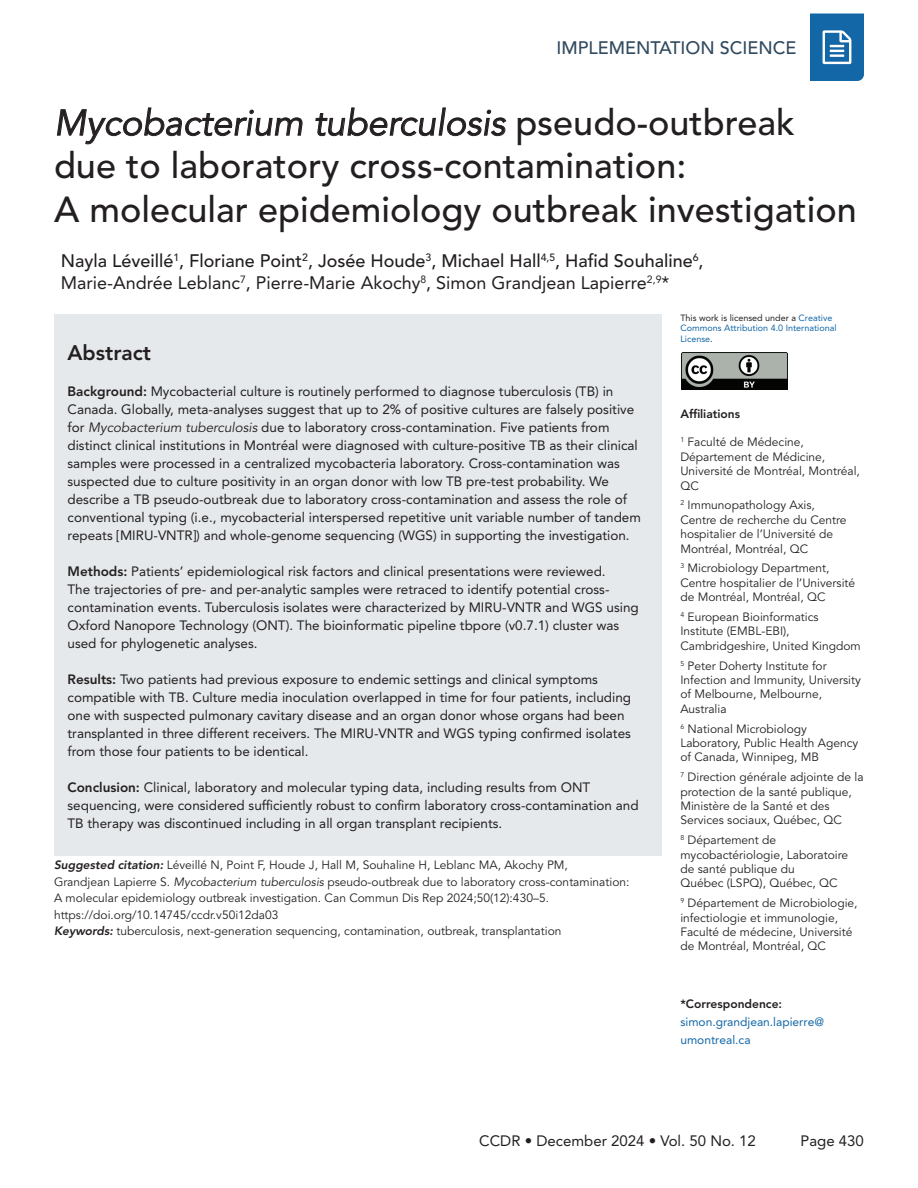
<style>
.page{position:relative;width:918px;height:1188px;background:#fff}
.page>*{position:absolute;margin:0;border:0;box-sizing:border-box;transform-origin:0 0}
.t1{font:500 36px/43.2px "Avenir LT Std";color:#231f20}
.t2{font:800 21px "Avenir LT Std";color:#231f20}
.t3{font:500 18px/21.6px "Avenir LT Std";color:#231f20}
.t4{font:500 18px "Avenir LT Std";color:#314a5f}
.t5{font:15px "Avenir LT Std";color:#231f20}
.t6{font:13.5px/18px "Avenir LT Std";color:#231f20}
.t7{font:12px/14.4px "Avenir LT Std";color:#231f20}
.t8{font:12px/18px "Avenir LT Std";color:#1367a7}
.t9{font:800 12px "Avenir LT Std";color:#231f20}
.t10{font:9px/10.5px "Avenir LT Std";color:#1367a7}
.s1{font-weight:400;font-style:italic}
.s2{font-weight:400}
.s3{font-weight:800}
.s4{font-style:italic}
.s5{font-weight:800;font-style:italic}
.s6{color:#231f20}
</style>
<div class="page">
<svg style="left:810px;top:14px;width:54px;height:67px"></svg>
<div style="left:54px;top:314px;width:608px;height:541px;background:#e5e9eb"></div>
<img style="left:682px;top:352px;width:105px;height:37px">
<h3 class="t4" style="left:557px;top:37px;width:241px">IMPLEMENTATION SCIENCE</h3>
<h1 class="t1" style="left:54px;top:102px;width:804px"><span class="s1">Mycobacterium tuberculosis</span> pseudo-outbreak due to laboratory cross-contamination:<br>A molecular epidemiology outbreak investigation</h1>
<h3 class="t3" style="left:61px;top:251px;width:644px">Nayla Léveillé<sup>1</sup>, Floriane Point<sup>2</sup>, Josée Houde<sup>3</sup>, Michael Hall<sup>4,5</sup>, Hafid Souhaline<sup>6</sup>,<br><span class="s2">Marie-Andrée Leblanc</span><sup>7</sup><span class="s2">, Pierre-Marie Akochy</span><sup>8</sup><span class="s2">, Simon Grandjean Lapierre</span><sup>2,9</sup><span class="s2">*</span></h3>
<h2 class="t2" style="left:68px;top:340px;width:85px">Abstract</h2>
<p class="t6" style="left:68px;top:382px;width:575px"><span class="s3">Background:</span> Mycobacterial culture is routinely performed to diagnose tuberculosis (TB) in Canada. Globally, meta-analyses suggest that up to 2% of positive cultures are falsely positive for <span class="s4">Mycobacterium tuberculosis</span> due to laboratory cross-contamination. Five patients from distinct clinical institutions in Montréal were diagnosed with culture-positive TB as their clinical samples were processed in a centralized mycobacteria laboratory. Cross-contamination was suspected due to culture positivity in an organ donor with low TB pre-test probability. We describe a TB pseudo-outbreak due to laboratory cross-contamination and assess the role of conventional typing (i.e., mycobacterial interspersed repetitive unit variable number of tandem repeats [MIRU-VNTR]) and whole-genome sequencing (WGS) in supporting the investigation.</p>
<p class="t6" style="left:68px;top:562px;width:573px"><span class="s3">Methods:</span> Patients’ epidemiological risk factors and clinical presentations were reviewed.<br>The trajectories of pre- and per-analytic samples were retraced to identify potential cross&shy;contamination events. Tuberculosis isolates were characterized by MIRU-VNTR and WGS using Oxford Nanopore Technology (ONT). The bioinformatic pipeline tbpore (v0.7.1) cluster was used for phylogenetic analyses.</p>
<p class="t6" style="left:68px;top:670px;width:565px"><span class="s3">Results:</span> Two patients had previous exposure to endemic settings and clinical symptoms compatible with TB. Culture media inoculation overlapped in time for four patients, including one with suspected pulmonary cavitary disease and an organ donor whose organs had been transplanted in three different receivers. The MIRU-VNTR and WGS typing confirmed isolates from those four patients to be identical.</p>
<p class="t6" style="left:68px;top:778px;width:573px"><span class="s3">Conclusion:</span> Clinical, laboratory and molecular typing data, including results from ONT sequencing, were considered sufficiently robust to confirm laboratory cross-contamination and<br>TB therapy was discontinued including in all organ transplant recipients.</p>
<p class="t7" style="left:54px;top:857px;width:577px;line-height:16.5px"><span class="s5">Suggested citation:</span> Léveillé N, Point F, Houde J, Hall M, Souhaline H, Leblanc MA, Akochy PM,<br>Grandjean Lapierre S. <span class="s4">Mycobacterium tuberculosis</span> pseudo-outbreak due to laboratory cross-contamination:<br>A molecular epidemiology outbreak investigation. Can Commun Dis Rep 2024;50(12):430–5. https://doi.org/10.14745/ccdr.v50i12da03<br><span class="s5">Keywords:</span> tuberculosis, next-generation sequencing, contamination, outbreak, transplantation</p>
<p class="t10" style="left:680px;top:312px;width:158px"><span class="s6">This work is licensed under a</span> Creative<br>Commons Attribution 4.0 International<br>License<span class="s6">.</span></p>
<p class="t9" style="left:680px;top:407px;width:61px">Affiliations</p>
<p class="t7" style="left:680px;top:435px;width:181px"><sup>1</sup> Faculté de Médecine,<br>Département de Médicine,<br>Université de Montréal, Montréal,<br>QC</p>
<p class="t7" style="left:680px;top:498px;width:168px"><sup>2</sup> Immunopathology Axis,<br>Centre de recherche du Centre hospitalier de l’Université de<br>Montréal, Montréal, QC</p>
<p class="t7" style="left:680px;top:561px;width:176px"><sup>3</sup> Microbiology Department,<br>Centre hospitalier de l’Université de Montréal, Montréal, QC</p>
<p class="t7" style="left:680px;top:610px;width:182px"><sup>4</sup> European Bioinformatics<br>Institute (EMBL-EBI),<br>Cambridgeshire, United Kingdom</p>
<p class="t7" style="left:680px;top:659px;width:182px"><sup>5</sup> Peter Doherty Institute for<br>Infection and Immunity, University of Melbourne, Melbourne,<br>Australia</p>
<p class="t7" style="left:680px;top:722px;width:180px"><sup>6</sup> National Microbiology<br>Laboratory, Public Health Agency of Canada, Winnipeg, MB</p>
<p class="t7" style="left:680px;top:770px;width:185px"><sup>7</sup> Direction générale adjointe de la protection de la santé publique,<br>Ministère de la Santé et des<br>Services sociaux, Québec, QC</p>
<p class="t7" style="left:680px;top:833px;width:169px"><sup>8</sup> Département de mycobactériologie, Laboratoire de santé publique du<br>Québec (LSPQ), Québec, QC</p>
<p class="t7" style="left:680px;top:896px;width:179px"><sup>9</sup> Département de Microbiologie, infectiologie et immunologie,<br>Faculté de médecine, Université de Montréal, Montréal, QC</p>
<p class="t9" style="left:680px;top:997px;width:103px">*Correspondence:</p>
<p class="t8" style="left:680px;top:1013px;width:145px">simon.grandjean.lapierre@ umontreal.ca</p>
<p class="t5" style="left:479px;top:1133px;width:278px">CCDR • December 2024 • Vol. 50 No. 12</p>
<p class="t5" style="left:801px;top:1133px;width:65px">Page 430</p>
</div>
